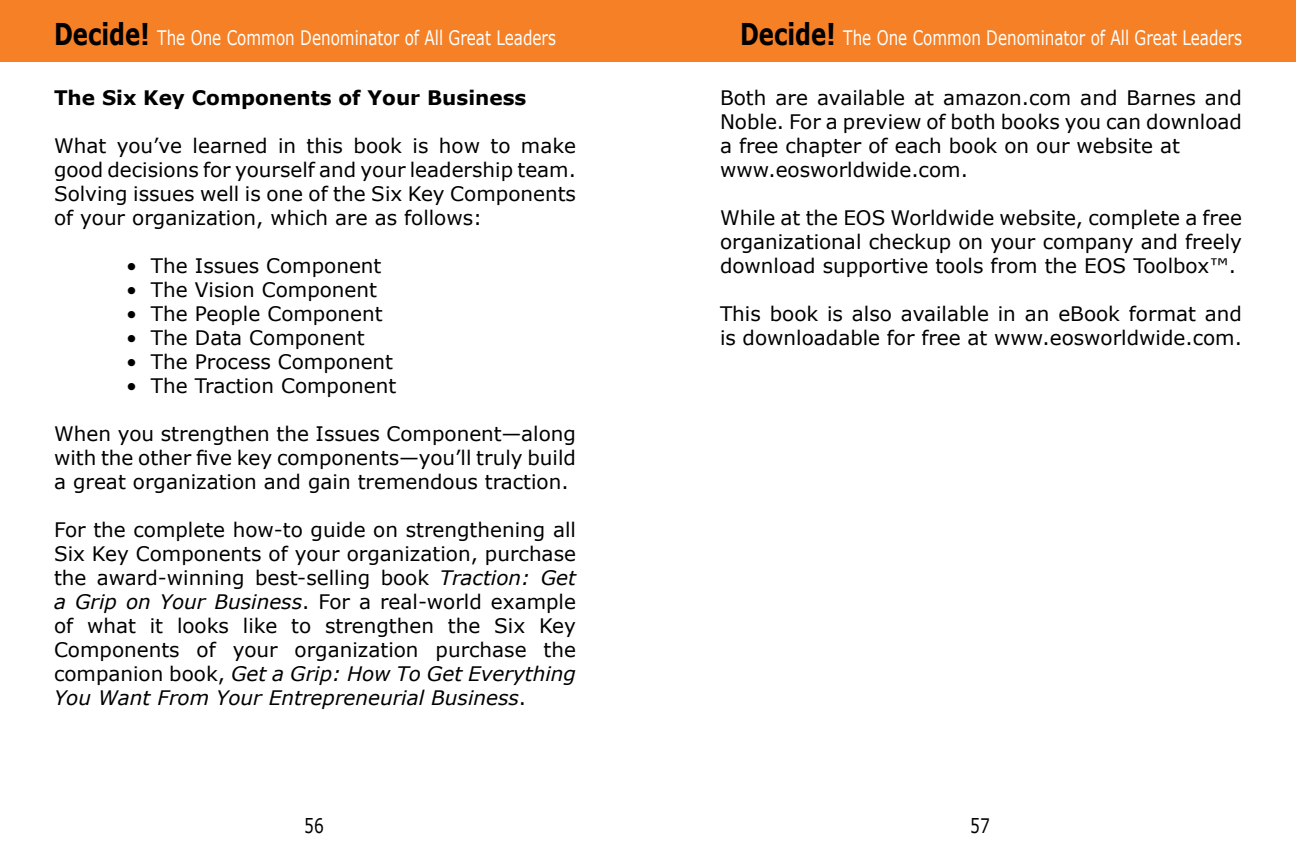
<style>
.page{position:relative;width:1296px;height:864px;background:#fff}
.page>*{position:absolute;margin:0;border:0;box-sizing:border-box;transform-origin:0 0}
.t1{font:20px/24px "Verdana";color:#000;text-align:justify}
.t2{font:20px "Verdana";color:#fff;scale:.76 1}
.t3{font:700 20px "Verdana";color:#000}
.t4{font:20px "Verdana";color:#000;scale:.77 1}
.s1{font-weight:700;font-size:30px;color:#000}
.s2{font-style:italic}
</style>
<div class="page">
<div style="left:0;top:0;width:666px;height:62px;background:#f58025"></div>
<div style="left:630px;top:0;width:666px;height:62px;background:#f58025"></div>
<p class="t2" style="left:54px;top:25px;width:662px"><span class="s1">Decide!</span> The One Common Denominator of All Great Leaders</p>
<p class="t2" style="left:740px;top:25px;width:662px"><span class="s1">Decide!</span> The One Common Denominator of All Great Leaders</p>
<p class="t3" style="left:54px;top:85px;width:474px">The Six Key Components of Your Business</p>
<p class="t1" style="left:54px;top:134px;width:524px">What you’ve learned in this book is how to make good decisions for yourself and your leadership team.<br>Solving issues well is one of the Six Key Components of your organization, which are as follows:</p>
<p class="t1" style="left:126px;top:254px;width:257px">• The Issues Component</p>
<p class="t1" style="left:126px;top:278px;width:253px">• The Vision Component</p>
<p class="t1" style="left:126px;top:302px;width:258px">• The People Component</p>
<p class="t1" style="left:126px;top:326px;width:240px">• The Data Component</p>
<p class="t1" style="left:126px;top:350px;width:269px">• The Process Component</p>
<p class="t1" style="left:126px;top:374px;width:272px">• The Traction Component</p>
<p class="t1" style="left:54px;top:422px;width:524px">When you strengthen the Issues Component—along with the other five key components—you’ll truly build a great organization and gain tremendous traction.</p>
<p class="t1" style="left:54px;top:518px;width:524px">For the complete how-to guide on strengthening all Six Key Components of your organization, purchase the award-winning best-selling book <span class="s2">Traction: Get a Grip on Your Business</span>. For a real-world example of what it looks like to strengthen the Six Key Components of your organization purchase the companion book, <span class="s2">Get a Grip: How To Get Everything You Want From Your Entrepreneurial Business</span>.</p>
<p class="t1" style="left:720px;top:86px;width:524px;text-align:left">Both are available at amazon.com and Barnes and Noble. For a preview of both books you can download a free chapter of each book on our website at www.eosworldwide.com.</p>
<p class="t1" style="left:720px;top:206px;width:524px">While at the EOS Worldwide website, complete a free organizational checkup on your company and freely download supportive tools from the EOS Toolbox™.</p>
<p class="t1" style="left:720px;top:302px;width:524px">This book is also available in an eBook format and is downloadable for free at www.eosworldwide.com.</p>
<p class="t4" style="left:304px;top:813px;width:27px">56</p>
<p class="t4" style="left:970px;top:813px;width:27px">57</p>
</div>
